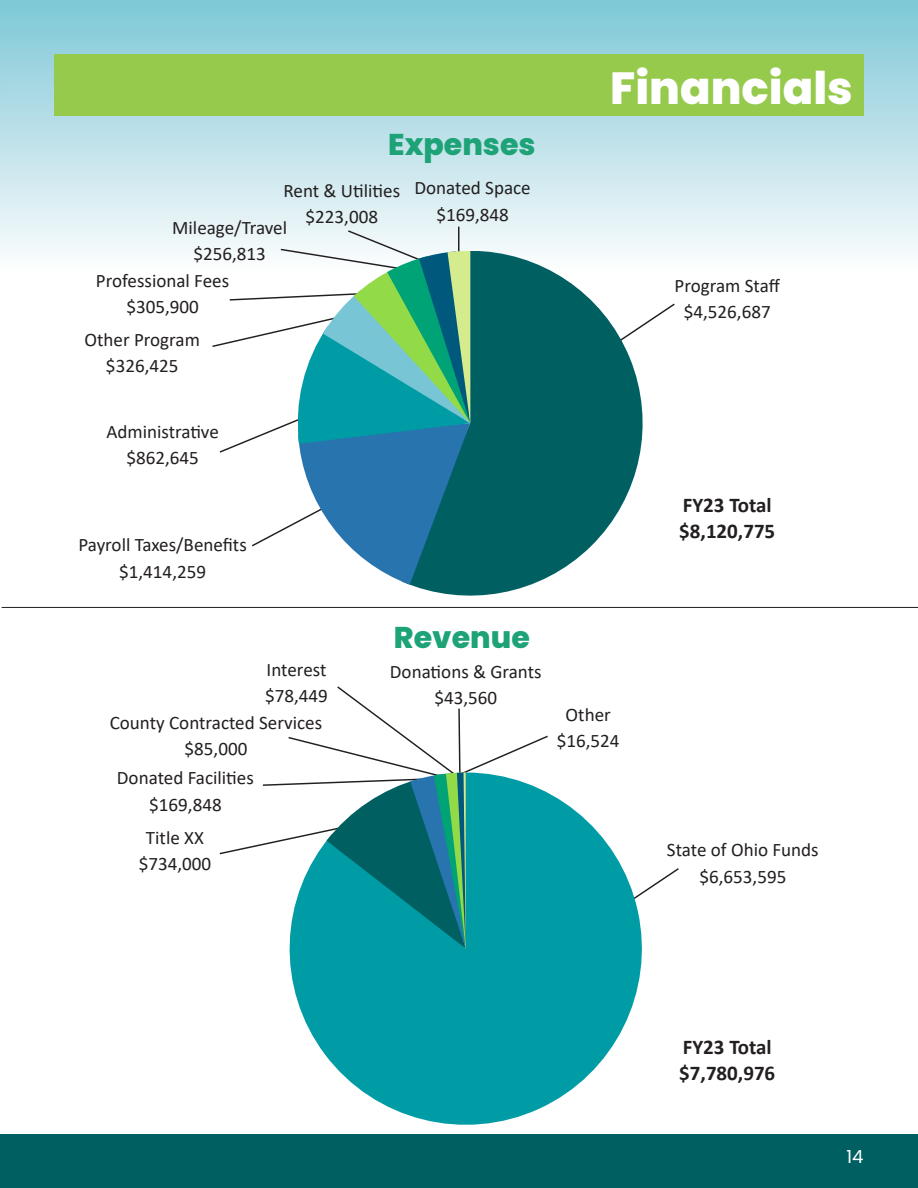
<style>
.page{position:relative;width:918px;height:1188px;background:#fff}
.page>*{position:absolute;margin:0;border:0;box-sizing:border-box;transform-origin:0 0}
.t1{font:800 45px "Poppins";color:#fff}
.t2{font:800 30px "Poppins";color:#1da377}
.t3{font:700 21px/26.4px "Calibri";color:#231f20}
.t4{font:19.05px/26.4px "Calibri";color:#231f20;text-align:center}
.t5{font:18px "Poppins";color:#fff}
</style>
<div class="page">
<div style="left:0;top:1134px;width:918px;height:54px;background:#005f61"></div>
<div style="left:0;top:0;width:918px;height:273px;background:linear-gradient(to bottom,#7dc7d6,#fdfdfd)"></div>
<svg style="left:262px;top:686px;width:286px;height:100px"></svg>
<svg style="left:219px;top:838px;width:71px;height:17px"></svg>
<svg style="left:642px;top:868px;width:37px;height:26px"></svg>
<hr style="left:458px;top:227px;width:1px;height:32px;background:#231f20">
<svg style="left:279px;top:229px;width:156px;height:42px"></svg>
<svg style="left:229px;top:294px;width:94px;height:7px"></svg>
<svg style="left:219px;top:419px;width:79px;height:34px"></svg>
<svg style="left:0;top:0;width:2px;height:273px"></svg>
<svg style="left:212px;top:320px;width:111px;height:27px"></svg>
<svg style="left:643px;top:303px;width:32px;height:23px"></svg>
<svg style="left:252px;top:520px;width:46px;height:27px"></svg>
<div style="left:54px;top:54px;width:810px;height:62px;background:#96ca4c"></div>
<svg style="left:402px;top:251px;width:241px;height:345px;fill:#005f61"></svg>
<svg style="left:298px;top:444px;width:172px;height:141px;fill:#2774ae"></svg>
<svg style="left:298px;top:326px;width:172px;height:118px;background:#319eb4"></svg>
<svg style="left:323px;top:293px;width:31px;height:130px;background:#3fb1bb"></svg>
<svg style="left:354px;top:268px;width:33px;height:155px;background:#5bbeaa"></svg>
<svg style="left:387px;top:256px;width:32px;height:167px;background:#4ebb8c"></svg>
<svg style="left:419px;top:251px;width:29px;height:172px;background:#289a83"></svg>
<svg style="left:448px;top:251px;width:22px;height:172px;background:#77b686"></svg>
<hr style="left:2px;top:607px;width:916px;height:1px;background:#231f20">
<svg style="left:290px;top:773px;width:352px;height:352px;fill:#009ca6"></svg>
<svg style="left:327px;top:779px;width:83px;height:170px;background:#249095"></svg>
<svg style="left:410px;top:774px;width:24px;height:175px;background:#0d7282"></svg>
<svg style="left:434px;top:773px;width:12px;height:176px;background:#0f7b89"></svg>
<svg style="left:446px;top:773px;width:11px;height:176px;background:#319c73"></svg>
<svg style="left:457px;top:773px;width:7px;height:176px"></svg>
<hr style="left:464px;top:773px;width:2px;height:176px;background:#d4ec8e">
<h2 class="t2" style="left:388px;top:127px;width:149px">Expenses</h2>
<p class="t4" style="left:284px;top:177px;width:118px">Rent &amp; Utilities $223,008</p>
<p class="t4" style="left:414px;top:174px;width:118px">Donated Space $169,848</p>
<p class="t4" style="left:172px;top:214px;width:116px">Mileage/Travel $256,813</p>
<p class="t4" style="left:96px;top:267px;width:135px">Professional Fees $305,900</p>
<p class="t4" style="left:85px;top:326px;width:117px">Other Program $326,425</p>
<h1 class="t1" style="left:610px;top:62px;width:244px">Financials</h1>
<p class="t4" style="left:675px;top:272px;width:107px">Program Staff $4,526,687</p>
<p class="t4" style="left:106px;top:418px;width:114px">Administrative $862,645</p>
<p class="t4" style="left:78px;top:531px;width:170px">Payroll Taxes/Benefits $1,414,259</p>
<p class="t4" style="left:265px;top:656px;width:64px;text-align:left">Interest $78,449</p>
<p class="t4" style="left:110px;top:709px;width:214px">County Contracted Services $85,000</p>
<p class="t4" style="left:117px;top:764px;width:138px">Donated Facilities $169,848</p>
<p class="t4" style="left:139px;top:824px;width:74px">Title XX $734,000</p>
<h2 class="t2" style="left:394px;top:620px;width:137px">Revenue</h2>
<p class="t4" style="left:390px;top:658px;width:153px">Donations &amp; Grants $43,560</p>
<p class="t4" style="left:557px;top:701px;width:64px">Other $16,524</p>
<p class="t3" style="left:679px;top:492px;width:98px">FY23 Total $8,120,775</p>
<p class="t4" style="left:667px;top:836px;width:153px">State of Ohio Funds $6,653,595</p>
<p class="t3" style="left:679px;top:1033px;width:98px">FY23 Total $7,780,976</p>
<p class="t5" style="left:846px;top:1146px;width:19px">14</p>
</div>
